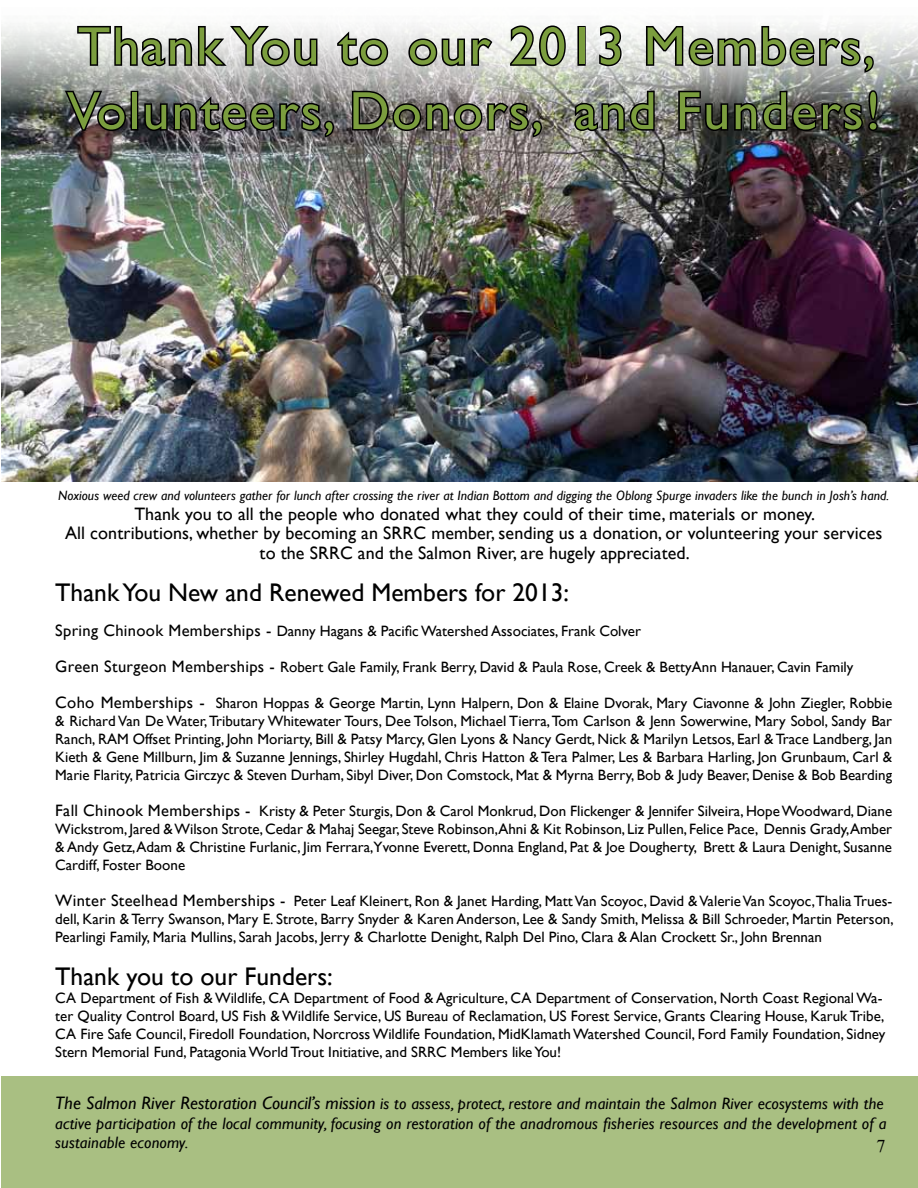
<style>
.page{position:relative;width:918px;height:1188px;background:#fff}
.page>*{position:absolute;margin:0;border:0;box-sizing:border-box;transform-origin:0 0}
.t1{font:54px/64.8px "Gill Sans";letter-spacing:.04em;color:#7b9d3e}
.t2{font:25.5px "Gill Sans";color:#000}
.t3{font:18px/19.8px "Gill Sans";letter-spacing:.005em;color:#000;text-align:center}
.t4{font:18px "Times New Roman";color:#000}
.t5{font:italic 16.5px/19.8px "Gill Sans";letter-spacing:.01em;color:#000}
.t6{font:15px/18px "Gill Sans";color:#000;text-align:justify}
.t7{font:italic 13.5px "Gill Sans";letter-spacing:.005em;color:#000}
.s1{font-size:16.5px}
.s2{font-size:18px}
</style>
<div class="page">
<img style="left:1px;top:23px;width:917px;height:459px">
<svg style="left:76px;top:24px;width:243px;height:44px"></svg>
<svg style="left:336px;top:28px;width:54px;height:40px"></svg>
<svg style="left:407px;top:37px;width:87px;height:31px;background:#8a8a88"></svg>
<svg style="left:509px;top:24px;width:58px;height:44px"></svg>
<div style="left:577px;top:26px;width:9px;height:40px;border:3px solid #000"></div>
<svg style="left:598px;top:24px;width:25px;height:44px"></svg>
<svg style="left:644px;top:24px;width:231px;height:51px"></svg>
<svg style="left:63px;top:89px;width:64px;height:44px;background:#4e4d4d"></svg>
<div style="left:131px;top:91px;width:7px;height:40px;border:3px solid #000"></div>
<svg style="left:143px;top:93px;width:193px;height:47px;background:#4e4d50"></svg>
<svg style="left:350px;top:89px;width:193px;height:51px;background:#666361"></svg>
<svg style="left:572px;top:89px;width:84px;height:44px;background:#63655f"></svg>
<svg style="left:677px;top:89px;width:203px;height:44px;background:#41423e"></svg>
<div style="left:1px;top:1076px;width:917px;height:112px;background:#a9bf82"></div>
<h1 class="t1" style="left:67px;top:15px;width:815px">Thank You to our 2013 Members,<br>Volunteers, Donors, and Funders!</h1>
<p class="t7" style="left:58px;top:487px;width:833px">Noxious weed crew and volunteers gather for lunch after crossing the river at Indian Bottom and digging the Oblong Spurge invaders like the bunch in Josh’s hand.</p>
<p class="t3" style="left:65px;top:504px;width:819px">Thank you to all the people who donated what they could of their time, materials or money.<br>All contributions, whether by becoming an SRRC member, sending us a donation, or volunteering your services to the SRRC and the Salmon River, are hugely appreciated.</p>
<h2 class="t2" style="left:55px;top:578px;width:515px">Thank You New and Renewed Members for 2013:</h2>
<p class="t6" style="left:55px;top:622px;width:587px"><span class="s1">Spring Chinook Memberships -</span> Danny Hagans &amp; Pacific Watershed Associates, Frank Colver</p>
<p class="t6" style="left:55px;top:658px;width:800px"><span class="s1">Green Sturgeon Memberships -</span> Robert Gale Family, Frank Berry, David &amp; Paula Rose, Creek &amp; BettyAnn Hanauer, Cavin Family</p>
<p class="t6" style="left:55px;top:694px;width:839px"><span class="s1">Coho Memberships -</span> Sharon Hoppas &amp; George Martin, Lynn Halpern, Don &amp; Elaine Dvorak, Mary Ciavonne &amp; John Ziegler, Robbie &amp; Richard Van De Water, Tributary Whitewater Tours, Dee Tolson, Michael Tierra, Tom Carlson &amp; Jenn Sowerwine, Mary Sobol, Sandy Bar Ranch, RAM Offset Printing, John Moriarty, Bill &amp; Patsy Marcy, Glen Lyons &amp; Nancy Gerdt, Nick &amp; Marilyn Letsos, Earl &amp; Trace Landberg, Jan Kieth &amp; Gene Millburn, Jim &amp; Suzanne Jennings, Shirley Hugdahl, Chris Hatton &amp; Tera Palmer, Les &amp; Barbara Harling, Jon Grunbaum, Carl &amp; Marie Flarity, Patricia Girczyc &amp; Steven Durham, Sibyl Diver, Don Comstock, Mat &amp; Myrna Berry, Bob &amp; Judy Beaver, Denise &amp; Bob Bearding</p>
<p class="t6" style="left:55px;top:802px;width:839px"><span class="s1">Fall Chinook Memberships -</span> Kristy &amp; Peter Sturgis, Don &amp; Carol Monkrud, Don Flickenger &amp; Jennifer Silveira, Hope Woodward, Diane Wickstrom, Jared &amp; Wilson Strote, Cedar &amp; Mahaj Seegar, Steve Robinson,Ahni &amp; Kit Robinson, Liz Pullen, Felice Pace, Dennis Grady,Amber &amp; Andy Getz, Adam &amp; Christine Furlanic, Jim Ferrara,Yvonne Everett, Donna England, Pat &amp; Joe Dougherty, Brett &amp; Laura Denight, Susanne Cardiff, Foster Boone</p>
<p class="t6" style="left:55px;top:892px;width:840px"><span class="s1">Winter Steelhead Memberships -</span> Peter Leaf Kleinert, Ron &amp; Janet Harding, Matt Van Scoyoc, David &amp; Valerie Van Scoyoc,Thalia Trues&shy;dell, Karin &amp; Terry Swanson, Mary E. Strote, Barry Snyder &amp; Karen Anderson, Lee &amp; Sandy Smith, Melissa &amp; Bill Schroeder, Martin Peterson, Pearlingi Family, Maria Mullins, Sarah Jacobs, Jerry &amp; Charlotte Denight, Ralph Del Pino, Clara &amp; Alan Crockett Sr., John Brennan</p>
<h2 class="t2" style="left:55px;top:962px;width:279px">Thank you to our Funders:</h2>
<p class="t6" style="left:55px;top:989px;width:832px;text-align:left">CA Department of Fish &amp; Wildlife, CA Department of Food &amp; Agriculture, CA Department of Conservation, North Coast Regional Wa&shy;ter Quality Control Board, US Fish &amp; Wildlife Service, US Bureau of Reclamation, US Forest Service, Grants Clearing House, Karuk Tribe, CA Fire Safe Council, Firedoll Foundation, Norcross Wildlife Foundation, MidKlamath Watershed Council, Ford Family Foundation, Sidney Stern Memorial Fund, Patagonia World Trout Initiative, and SRRC Members like You!</p>
<p class="t5" style="left:55px;top:1094px;width:833px"><span class="s2">The Salmon River Restoration Council’s mission</span> is to assess, protect, restore and maintain the Salmon River ecosystems with the active participation of the local community, focusing on restoration of the anadromous fisheries resources and the development of a sustainable economy.</p>
<p class="t4" style="left:876px;top:1134px;width:10px">7</p>
</div>
